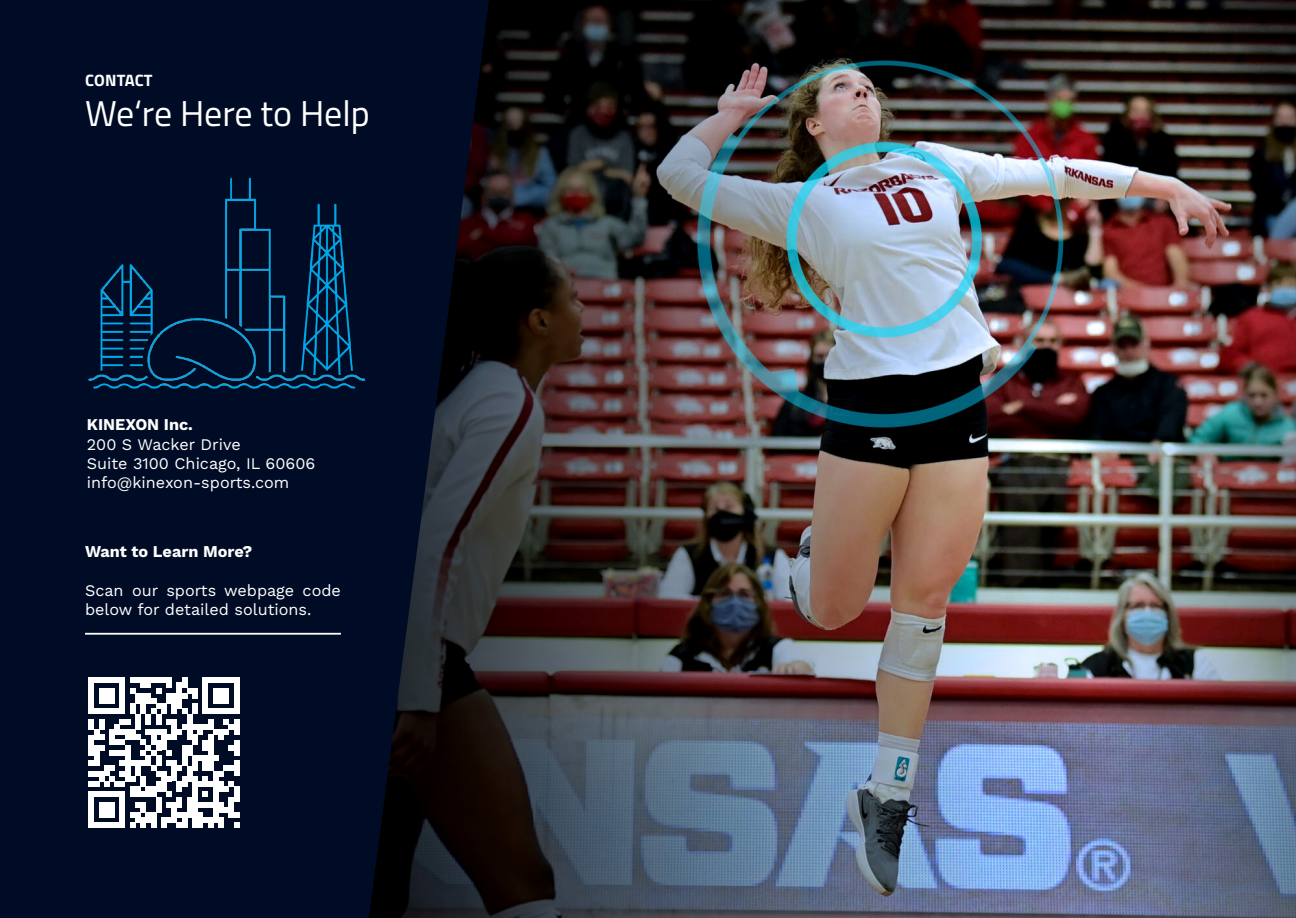
<style>
.page{position:relative;width:1296px;height:918px;background:#fff}
.page>*{position:absolute;margin:0;border:0;box-sizing:border-box;transform-origin:0 0}
.t1{font:36px "Titillium";letter-spacing:-.005em;color:#fff}
.t2{font:700 16.5px "Titillium";letter-spacing:.005em;color:#fff}
.t3{font:16.2px/19.5px "Work Sans";color:#fff}
.t4{font:700 16.2px "Work Sans";color:#fff}
</style>
<div class="page">
<div style="left:0;top:0;width:394px;height:918px;background:#000c26"></div>
<img style="left:499px;top:0;width:797px;height:918px">
<svg style="left:369px;top:0;width:130px;height:918px"></svg>
<img style="left:88px;top:167px;width:297px;height:225px">
<svg style="left:89px;top:678px;width:150px;height:150px"></svg>
<hr style="left:85px;top:633px;width:256px;height:2px;background:#fff">
<p class="t2" style="left:85px;top:68px;width:69px">CONTACT</p>
<h1 class="t1" style="left:85px;top:88px;width:286px">We‘re Here to Help</h1>
<p class="t4" style="left:87px;top:415px;width:108px">KINEXON Inc.</p>
<p class="t3" style="left:87px;top:434px;width:230px">200 S Wacker Drive<br>Suite 3100 Chicago, IL 60606 info@kinexon-sports.com</p>
<p class="t4" style="left:85px;top:542px;width:169px">Want to Learn More?</p>
<p class="t3" style="left:85px;top:580px;width:257px">Scan our sports webpage code below for detailed solutions.</p>
</div>
